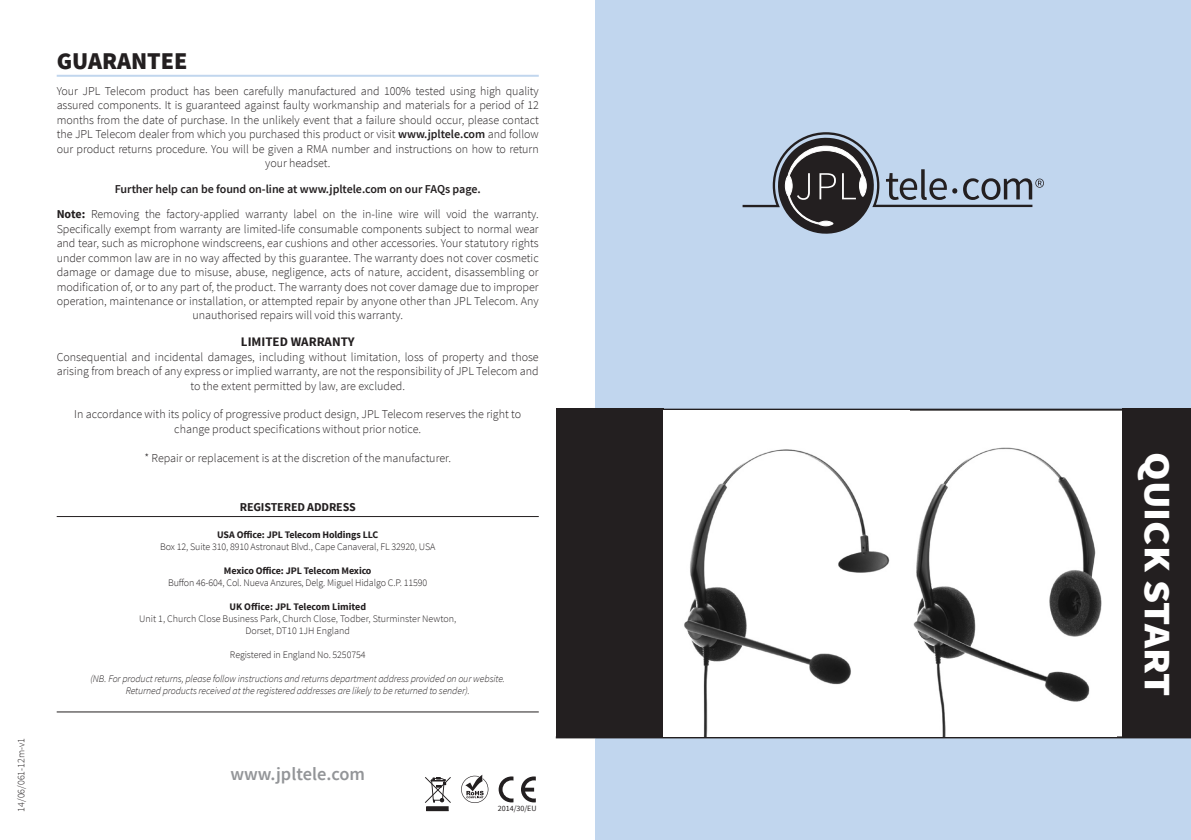
<style>
.page{position:relative;width:1191px;height:840px;background:#fff}
.page>*{position:absolute;margin:0;border:0;box-sizing:border-box;transform-origin:0 0}
.t1{font:900 37.4px "Source Sans Pro";color:#fff;scale:1.1 1}
.t2{font:900 24px "Source Sans Pro";color:#231f20}
.t3{font:600 18.4px "Source Sans Pro";color:#939598}
.t4{font:700 13px "Source Sans Pro";color:#231f20}
.t5{font:300 12px/14.4px "Source Sans Pro";letter-spacing:-.005em;color:#231f20;text-align:center}
.t6{font:600 12px "Source Sans Pro";letter-spacing:-.005em;color:#231f20}
.t7{font:700 12px "Source Sans Pro";letter-spacing:-.01em;color:#231f20}
.t8{font:300 10px/12px "Source Sans Pro";letter-spacing:-.01em;color:#231f20;text-align:center}
.t9{font:italic 300 10px "Source Sans Pro";letter-spacing:-.01em;color:#231f20}
.t10{font:700 10px "Source Sans Pro";letter-spacing:-.01em;color:#231f20}
.t11{font:8px "Source Sans Pro";color:#231f20}
.s1{font-weight:600}
.s2{font-weight:700}
</style>
<div class="page">
<div style="left:595px;top:0;width:596px;height:408px;background:#c1d6ee"></div>
<div style="left:595px;top:737px;width:596px;height:102px;background:#c1d6ee"></div>
<hr style="left:57px;top:75px;width:482px;height:2px;background:#c1d6ee">
<hr style="left:57px;top:516px;width:482px;height:1px;background:#231f20">
<hr style="left:57px;top:711px;width:482px;height:1px;background:#231f20">
<div style="left:556px;top:408px;width:39px;height:329px;background:#231f20"></div>
<div style="left:595px;top:408px;width:68px;height:329px;background:#231f20"></div>
<div style="left:1123px;top:408px;width:68px;height:329px;background:#231f20"></div>
<hr style="left:595px;top:408px;width:596px;height:2px;background:#231f20">
<hr style="left:595px;top:736px;width:596px;height:2px;background:#231f20">
<hr style="left:556px;top:736px;width:39px;height:2px;background:#231f20">
<svg style="left:498px;top:776px;width:15px;height:26px"></svg>
<svg style="left:521px;top:776px;width:15px;height:26px"></svg>
<svg style="left:425px;top:777px;width:26px;height:33px"></svg>
<svg style="left:461px;top:774px;width:27px;height:28px"></svg>
<img style="left:684px;top:449px;width:206px;height:287px">
<svg style="left:742px;top:132px;width:302px;height:102px"></svg>
<img style="left:913px;top:447px;width:189px;height:289px">
<p class="t8" style="left:15px;top:811px;width:75px;rotate:-90deg">14/06/061-12m-v1</p>
<p class="t2" style="left:57px;top:45px;width:132px">GUARANTEE</p>
<p class="t5" style="left:57px;top:84px;width:483px">Your JPL Telecom product has been carefully manufactured and 100% tested using high quality assured components. It is guaranteed against faulty workmanship and materials for a period of 12 months from the date of purchase. In the unlikely event that a failure should occur, please contact the JPL Telecom dealer from which you purchased this product or visit <span class="s1">www.jpltele.com</span> and follow our product returns procedure. You will be given a RMA number and instructions on how to return your headset.</p>
<p class="t6" style="left:115px;top:181px;width:367px">Further help can be found on-line at www.jpltele.com on our FAQs page.</p>
<p class="t5" style="left:57px;top:207px;width:483px"><span class="s2">Note:</span> Removing the factory-applied warranty label on the in-line wire will void the warranty.<br>Specifically exempt from warranty are limited-life consumable components subject to normal wear and tear, such as microphone windscreens, ear cushions and other accessories. Your statutory rights under common law are in no way affected by this guarantee. The warranty does not cover cosmetic damage or damage due to misuse, abuse, negligence, acts of nature, accident, disassembling or modification of, or to any part of, the product. The warranty does not cover damage due to improper operation, maintenance or installation, or attempted repair by anyone other than JPL Telecom. Any unauthorised repairs will void this warranty.</p>
<p class="t4" style="left:241px;top:333px;width:115px">LIMITED WARRANTY</p>
<p class="t5" style="left:57px;top:349px;width:483px">Consequential and incidental damages, including without limitation, loss of property and those arising from breach of any express or implied warranty, are not the responsibility of JPL Telecom and to the extent permitted by law, are excluded.</p>
<p class="t5" style="left:74px;top:407px;width:448px">In accordance with its policy of progressive product design, JPL Telecom reserves the right to change product specifications without prior notice.</p>
<p class="t5" style="left:144px;top:450px;width:308px">* Repair or replacement is at the discretion of the manufacturer.</p>
<p class="t7" style="left:240px;top:498px;width:117px">REGISTERED ADDRESS</p>
<p class="t10" style="left:217px;top:528px;width:163px">USA Office: JPL Telecom Holdings LLC</p>
<p class="t8" style="left:160px;top:540px;width:277px">Box 12, Suite 310, 8910 Astronaut Blvd., Cape Canaveral, FL 32920, USA</p>
<p class="t10" style="left:224px;top:564px;width:149px">Mexico Office: JPL Telecom Mexico</p>
<p class="t8" style="left:168px;top:576px;width:261px">Buffon 46-604, Col. Nueva Anzures, Delg. Miguel Hidalgo C.P. 11590</p>
<p class="t10" style="left:229px;top:600px;width:138px">UK Office: JPL Telecom Limited</p>
<p class="t8" style="left:139px;top:612px;width:318px">Unit 1, Church Close Business Park, Church Close, Todber, Sturminster Newton,<br>Dorset, DT10 1JH England</p>
<p class="t8" style="left:230px;top:648px;width:137px">Registered in England No. 5250754</p>
<p class="t9" style="left:90px;top:672px;width:416px">(NB. For product returns, please follow instructions and returns department address provided on our website.</p>
<p class="t9" style="left:126px;top:684px;width:346px">Returned products received at the registered addresses are likely to be returned to sender).</p>
<p class="t3" style="left:230px;top:761px;width:136px">www.jpltele.com</p>
<p class="t11" style="left:498px;top:803px;width:40px">2014/30/EU</p>
<p class="t1" style="left:1181px;top:452px;width:223px;rotate:90deg">QUICK START</p>
</div>
